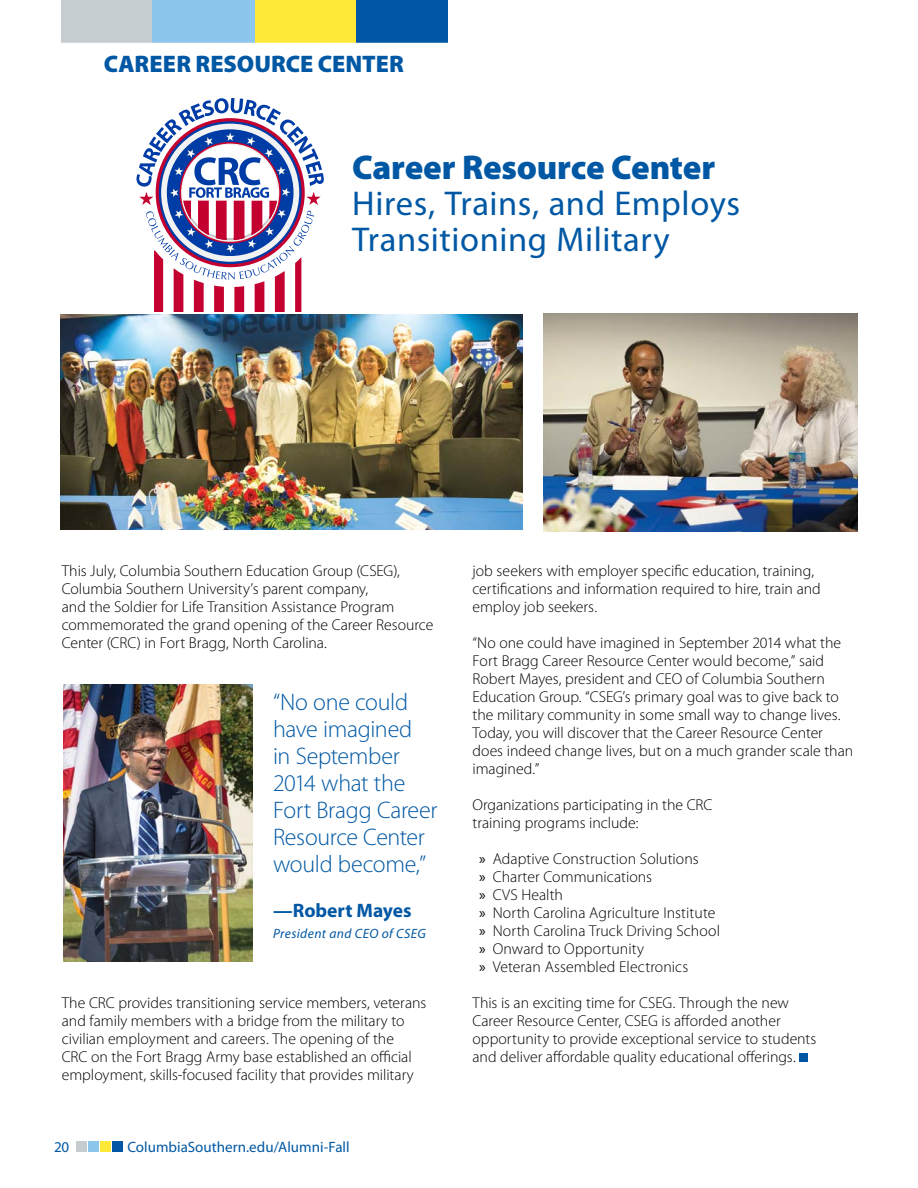
<style>
.page{position:relative;width:918px;height:1188px;background:#fff}
.page>*{position:absolute;margin:0;border:0;box-sizing:border-box;transform-origin:0 0}
.t1{font:34.5px/36px "Myriad Pro";letter-spacing:.015em;color:#0058a4}
.t2{font:900 34.5px "Myriad Pro";letter-spacing:-.01em;color:#0058a4}
.t3{font:300 24px/27px "Myriad Pro";letter-spacing:-.015em;color:#0058a4}
.t4{font:900 24px "Myriad Pro";color:#0058a4}
.t5{font:700 19.5px "Myriad Pro";color:#0058a4}
.t6{font:300 15.75px/18px "Myriad Pro";color:#000}
.t7{font:15px "Myriad Pro";color:#0058a4}
.t8{font:italic 13.5px "Myriad Pro";letter-spacing:.03em;color:#0058a4}
.s1{font-weight:400}
</style>
<div class="page">
<div style="left:112px;top:1141px;width:10px;height:11px;background:#0058a4"></div>
<div style="left:76px;top:1141px;width:11px;height:11px;background:#c6cdd1"></div>
<div style="left:100px;top:1141px;width:11px;height:11px;background:#ffe938"></div>
<div style="left:88px;top:1141px;width:11px;height:11px;background:#8cc6ec"></div>
<div style="left:799px;top:1053px;width:9px;height:9px;background:#0058a4"></div>
<img style="left:64px;top:685px;width:189px;height:277px">
<img style="left:543px;top:313px;width:314px;height:218px">
<img style="left:61px;top:315px;width:462px;height:215px">
<div style="left:353px;top:0;width:95px;height:43px;background:#0058a4"></div>
<div style="left:61px;top:0;width:92px;height:43px;background:#c6cdd1"></div>
<div style="left:255px;top:0;width:101px;height:43px;background:#ffe938"></div>
<div style="left:153px;top:0;width:102px;height:43px;background:#8cc6ec"></div>
<svg style="left:136px;top:98px;width:188px;height:213px"></svg>
<h2 class="t4" style="left:104px;top:50px;width:301px">CAREER RESOURCE CENTER</h2>
<h1 class="t2" style="left:352px;top:148px;width:365px">Career Resource Center</h1>
<h1 class="t1" style="left:352px;top:186px;width:390px">Hires, Trains, and Employs<br>Transitioning Military</h1>
<p class="t6" style="left:62px;top:562px;width:373px">This July, Columbia Southern Education Group (CSEG), Columbia Southern University’s parent company,<br>and the Soldier for Life Transition Assistance Program commemorated the grand opening of the Career Resource Center (CRC) in Fort Bragg, North Carolina.</p>
<h2 class="t3" style="left:273px;top:689px;width:166px">“No one could have imagined<br>in September<br>2014 what the<br>Fort Bragg Career<br>Resource Center would become,”</h2>
<p class="t5" style="left:273px;top:899px;width:140px">—Robert Mayes</p>
<p class="t8" style="left:273px;top:926px;width:154px">President and CEO of CSEG</p>
<p class="t6" style="left:62px;top:994px;width:366px">The CRC provides transitioning service members, veterans and family members with a bridge from the military to civilian employment and careers. The opening of the<br>CRC on the Fort Bragg Army base established an official employment, skills-focused facility that provides military</p>
<p class="t7" style="left:54px;top:1139px;width:17px">20</p>
<p class="t7" style="left:127px;top:1139px;width:224px">ColumbiaSouthern.edu/Alumni-Fall</p>
<p class="t6" style="left:472px;top:562px;width:350px">job seekers with employer specific education, training, certifications and information required to hire, train and employ job seekers.</p>
<p class="t6" style="left:472px;top:634px;width:382px">“No one could have imagined in September 2014 what the Fort Bragg Career Resource Center would become,” said Robert Mayes, president and CEO of Columbia Southern Education Group. “CSEG’s primary goal was to give back to the military community in some small way to change lives.<br>Today, you will discover that the Career Resource Center does indeed change lives, but on a much grander scale than imagined.”</p>
<p class="t6" style="left:472px;top:796px;width:242px">Organizations participating in the CRC training programs include:</p>
<p class="t6" style="left:479px;top:850px;width:242px"><span class="s1">»</span> Adaptive Construction Solutions<br><span class="s1">»</span> Charter Communications<br><span class="s1">»</span> CVS Health<br><span class="s1">»</span> North Carolina Agriculture Institute <span class="s1">»</span> North Carolina Truck Driving School <span class="s1">»</span> Onward to Opportunity<br><span class="s1">»</span> Veteran Assembled Electronics</p>
<p class="t6" style="left:472px;top:994px;width:345px">This is an exciting time for CSEG. Through the new Career Resource Center, CSEG is afforded another opportunity to provide exceptional service to students and deliver affordable quality educational offerings.</p>
</div>
